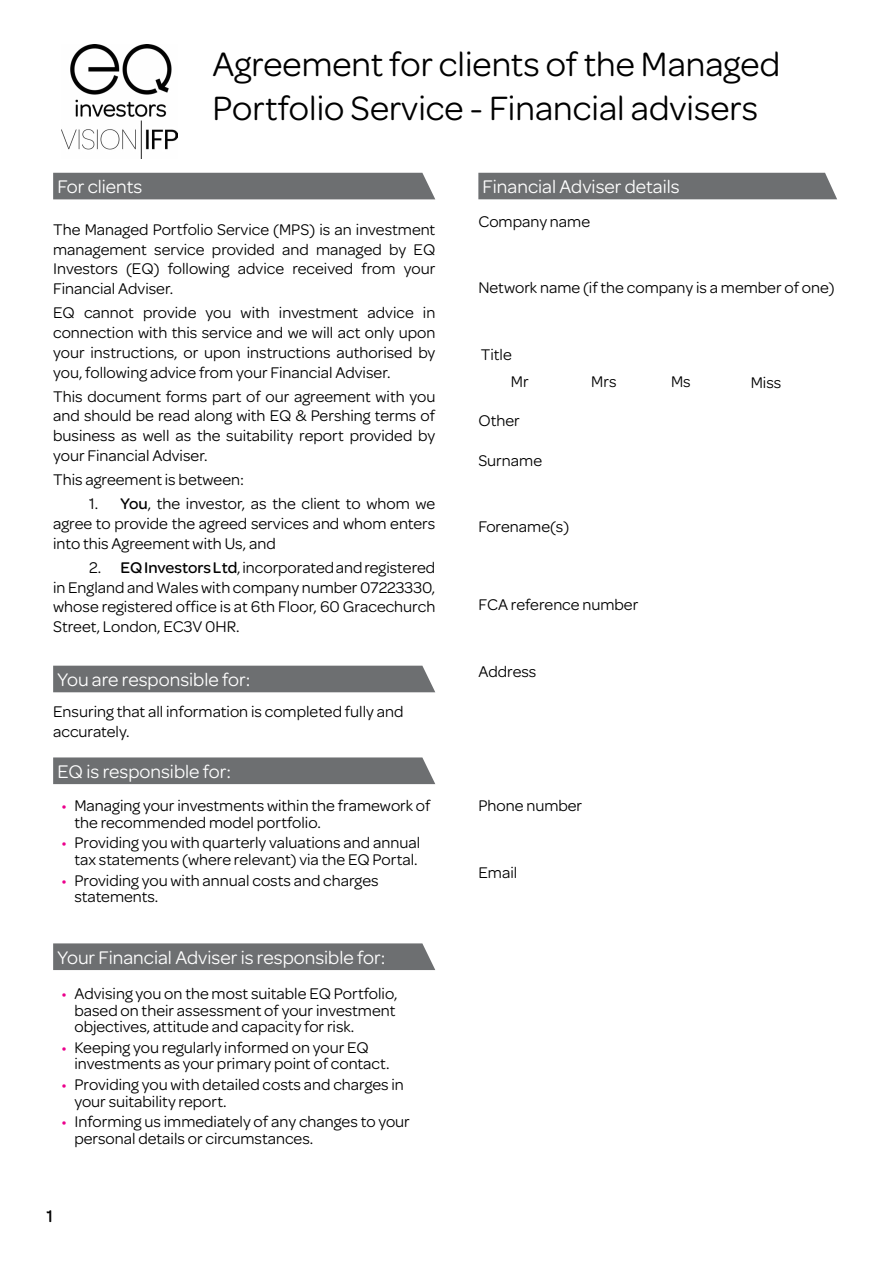
<style>
.page{position:relative;width:893px;height:1263px;background:#fff}
.page>*{position:absolute;margin:0;border:0;box-sizing:border-box;transform-origin:0 0}
.t1{font:36px/43.2px "Omnes";color:#000}
.t2{font:19.5px "Omnes";color:#fff}
.t3{font:500 18px "Omnes";color:#000}
.t4{font:16.5px/19.8px "Omnes";color:#000}
.s1{font-weight:500}
.s2{color:#ec008c}
</style>
<div class="page">
<img style="left:61px;top:45px;width:117px;height:114px">
<div style="left:53px;top:173px;width:382px;height:26px;background:#6d6f71"></div>
<div style="left:53px;top:666px;width:382px;height:26px;background:#6d6f71"></div>
<div style="left:53px;top:943px;width:382px;height:27px;background:#6d6f71"></div>
<div style="left:53px;top:757px;width:382px;height:27px;background:#6d6f71"></div>
<div style="left:478px;top:173px;width:359px;height:26px;background:#6d6f71"></div>
<p class="t2" style="left:57px;top:173px;width:86px">For clients</p>
<h1 class="t1" style="left:213px;top:41px;width:569px">Agreement for clients of the Managed<br>Portfolio Service - Financial advisers</h1>
<p class="t2" style="left:483px;top:173px;width:199px">Financial Adviser details</p>
<p class="t4" style="left:53px;top:218px;width:384px;text-align:justify">The Managed Portfolio Service (MPS) is an investment management service provided and managed by EQ Investors (EQ) following advice received from your Financial Adviser.</p>
<p class="t4" style="left:53px;top:302px;width:384px;text-align:justify">EQ cannot provide you with investment advice in connection with this service and we will act only upon your instructions, or upon instructions authorised by you, following advice from your Financial Adviser.</p>
<p class="t4" style="left:53px;top:385px;width:384px;text-align:justify">This document forms part of our agreement with you and should be read along with EQ &amp; Pershing terms of business as well as the suitability report provided by your Financial Adviser.</p>
<p class="t4" style="left:53px;top:469px;width:192px">This agreement is between:</p>
<p class="t4" style="left:53px;top:493px;width:384px;text-align:justify;text-indent:36px">1. <span class="s1">You</span>, the investor, as the client to whom we agree to provide the agreed services and whom enters into this Agreement with Us, and</p>
<p class="t4" style="left:53px;top:556px;width:384px;text-align:justify;text-indent:36px">2. <span class="s1">EQ Investors Ltd</span>, incorporated and registered in England and Wales with company number 07223330, whose registered office is at 6th Floor, 60 Gracechurch Street, London, EC3V 0HR.</p>
<p class="t2" style="left:57px;top:666px;width:194px">You are responsible for:</p>
<p class="t4" style="left:53px;top:701px;width:352px">Ensuring that all information is completed fully and accurately.</p>
<p class="t2" style="left:57px;top:758px;width:175px">EQ is responsible for:</p>
<p class="t4" style="left:74px;top:796px;width:358px;line-height:16.5px;text-indent:-13px"><span class="s2">•</span> Managing your investments within the framework of the recommended model portfolio.</p>
<p class="t4" style="left:62px;top:834px;width:360px;line-height:16.5px;text-align:right"><span class="s2">•</span> Providing you with quarterly valuations and annual tax statements (where relevant) via the EQ Portal.</p>
<p class="t4" style="left:74px;top:871px;width:306px;line-height:16.5px;text-indent:-13px"><span class="s2">•</span> Providing you with annual costs and charges statements.</p>
<p class="t2" style="left:57px;top:944px;width:329px">Your Financial Adviser is responsible for:</p>
<p class="t4" style="left:74px;top:984px;width:325px;line-height:16.5px;text-indent:-13px"><span class="s2">•</span> Advising you on the most suitable EQ Portfolio, based on their assessment of your investment objectives, attitude and capacity for risk.</p>
<p class="t4" style="left:74px;top:1038px;width:317px;line-height:16.5px;text-indent:-13px"><span class="s2">•</span> Keeping you regularly informed on your EQ investments as your primary point of contact.</p>
<p class="t4" style="left:74px;top:1075px;width:331px;line-height:16.5px;text-indent:-13px"><span class="s2">•</span> Providing you with detailed costs and charges in your suitability report.</p>
<p class="t4" style="left:74px;top:1113px;width:337px;line-height:16.5px;text-indent:-13px"><span class="s2">•</span> Informing us immediately of any changes to your personal details or circumstances.</p>
<p class="t3" style="left:47px;top:1203px;width:8px">1</p>
<p class="t4" style="left:478px;top:210px;width:113px">Company name</p>
<p class="t4" style="left:478px;top:277px;width:358px">Network name (if the company is a member of one)</p>
<p class="t4" style="left:511px;top:339px;width:19px;line-height:27.6px;text-indent:-30px">Title<br>Mr</p>
<p class="t4" style="left:478px;top:410px;width:43px">Other</p>
<p class="t4" style="left:478px;top:449px;width:65px">Surname</p>
<p class="t4" style="left:478px;top:516px;width:92px">Forename(s)</p>
<p class="t4" style="left:591px;top:371px;width:27px">Mrs</p>
<p class="t4" style="left:671px;top:371px;width:21px">Ms</p>
<p class="t4" style="left:751px;top:372px;width:32px">Miss</p>
<p class="t4" style="left:478px;top:594px;width:161px">FCA reference number</p>
<p class="t4" style="left:478px;top:661px;width:60px">Address</p>
<p class="t4" style="left:478px;top:795px;width:105px">Phone number</p>
<p class="t4" style="left:478px;top:862px;width:40px">Email</p>
</div>
